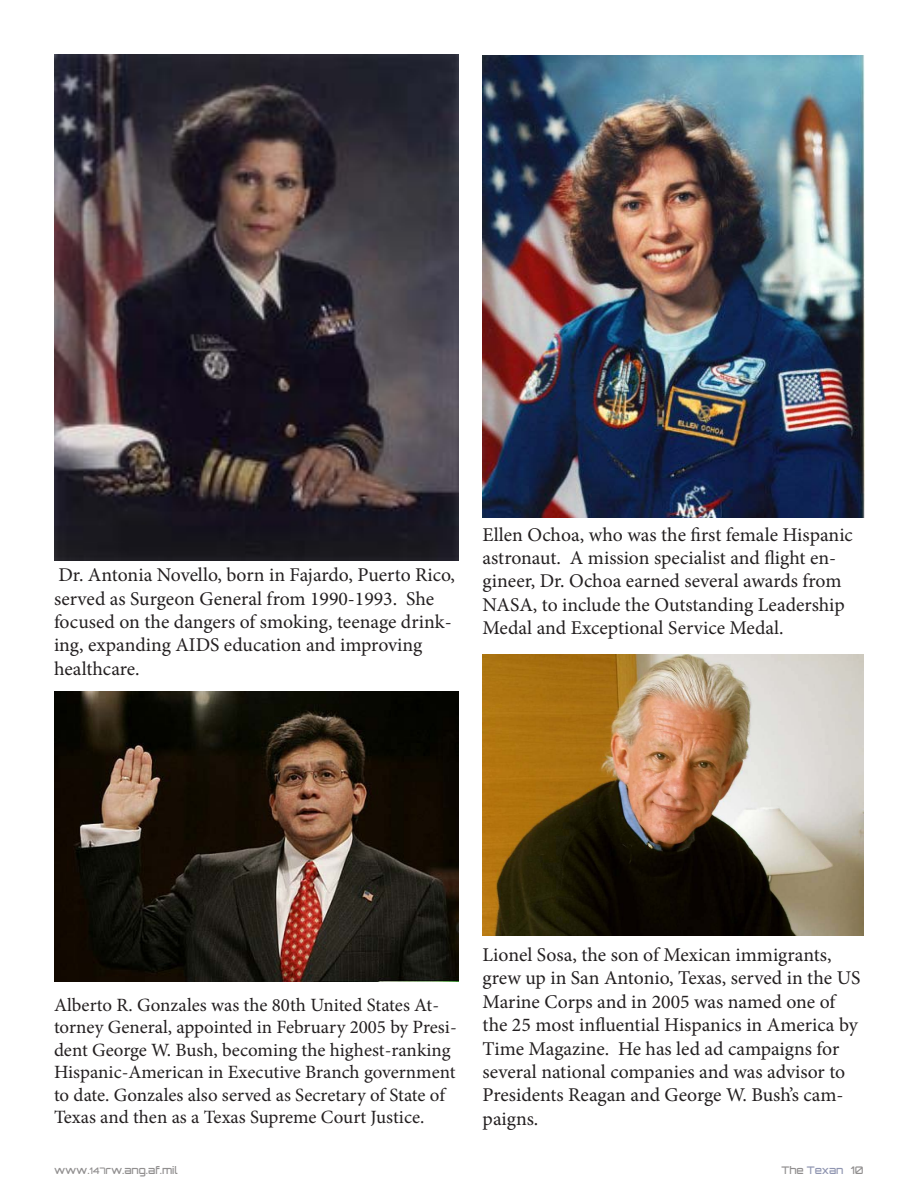
<style>
.page{position:relative;width:918px;height:1188px;background:#fff}
.page>*{position:absolute;margin:0;border:0;box-sizing:border-box;transform-origin:0 0}
.t1{font:19.5px/23.4px "Minion Pro";color:#231f20}
.t2{font:18.75px/22.5px "Minion Pro";color:#231f20}
.t3{font:500 10.5px "Orbitron";color:#231f20}
.s1{font-size:9px}
.s2{color:#202c63}
</style>
<div class="page">
<img style="left:483px;top:55px;width:381px;height:463px">
<img style="left:54px;top:54px;width:405px;height:506px">
<img style="left:54px;top:691px;width:405px;height:291px">
<img style="left:483px;top:654px;width:381px;height:282px">
<p class="t1" style="left:54px;top:563px;width:403px">Dr. Antonia Novello, born in Fajardo, Puerto Rico, served as Surgeon General from 1990-1993. She focused on the dangers of smoking, teenage drink&shy;ing, expanding AIDS education and improving healthcare.</p>
<p class="t1" style="left:483px;top:523px;width:372px">Ellen Ochoa, who was the first female Hispanic astronaut. A mission specialist and flight en&shy;gineer, Dr. Ochoa earned several awards from NASA, to include the Outstanding Leadership Medal and Exceptional Service Medal.</p>
<p class="t2" style="left:54px;top:994px;width:404px">Alberto R. Gonzales was the 80th United States At&shy;torney General, appointed in February 2005 by Presi&shy;dent George W. Bush, becoming the highest-ranking Hispanic-American in Executive Branch government to date. Gonzales also served as Secretary of State of Texas and then as a Texas Supreme Court Justice.</p>
<p class="t1" style="left:483px;top:943px;width:379px">Lionel Sosa, the son of Mexican immigrants, grew up in San Antonio, Texas, served in the US Marine Corps and in 2005 was named one of the 25 most influential Hispanics in America by Time Magazine. He has led ad campaigns for several national companies and was advisor to Presidents Reagan and George W. Bush’s cam&shy;paigns.</p>
<p class="t3" style="left:54px;top:1164px;width:125px">www.<span class="s1">147</span>rw.ang.af.mil</p>
<p class="t3" style="left:782px;top:1164px;width:84px">The <span class="s2">Texan</span> 10</p>
</div>
